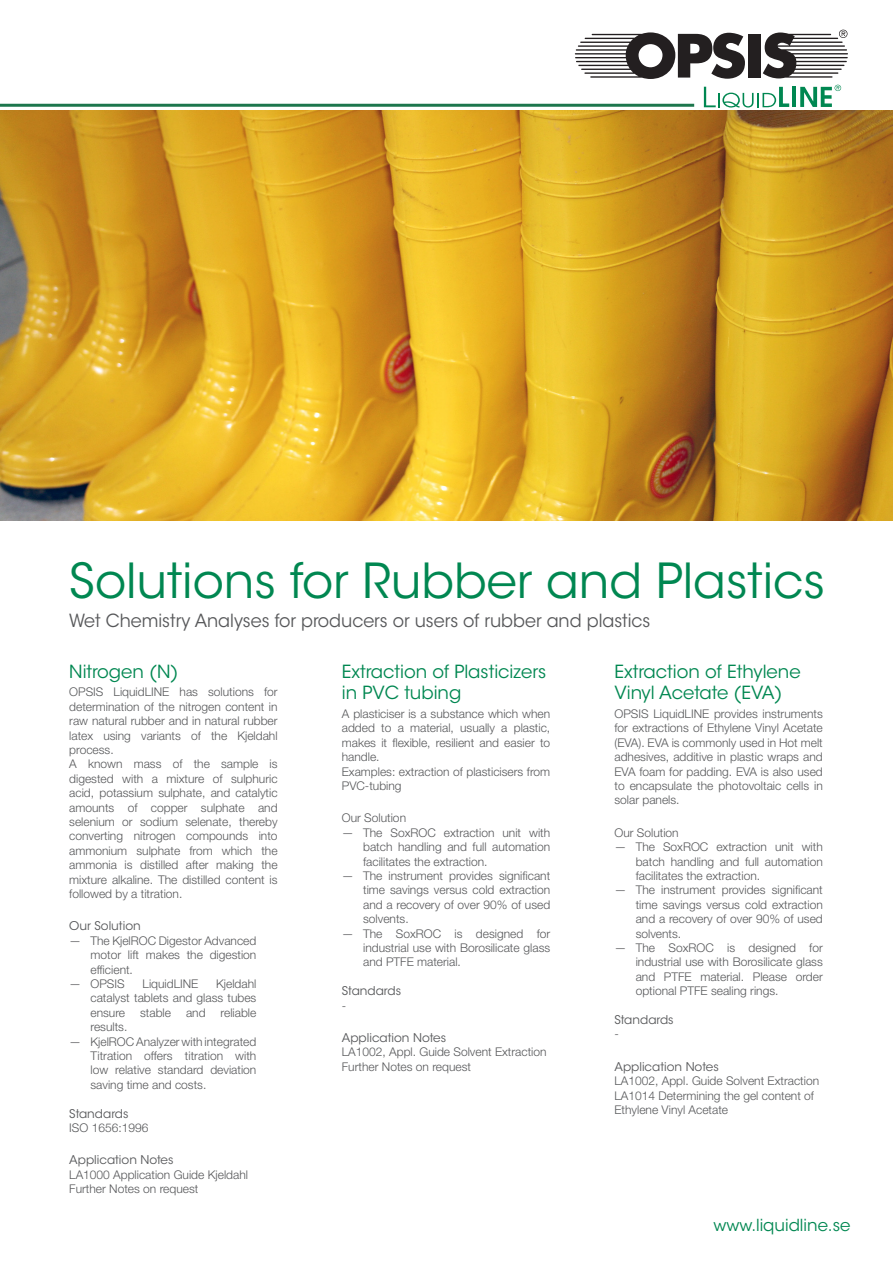
<style>
.page{position:relative;width:893px;height:1263px;background:#fff}
.page>*{position:absolute;margin:0;border:0;box-sizing:border-box;transform-origin:0 0}
.t1{font:48px "ITC Avant Garde Std";color:#008751}
.Brödtext{font:18px/21.6px "ITC Avant Garde Std";color:#008751}
.Ingress{font:18px "ITC Avant Garde Std";color:#57585a}
.t2{font:16.5px "ITC Avant Garde Std";color:#008751}
.LiquidLINE_Brödtext{font:300 12px/14.4px "Helvetica Neue LT Pro";color:#57585a;text-align:justify}
.Brödtext-2{font:12px "ITC Avant Garde Std";color:#57585a}
</style>
<div class="page">
<img style="left:0;top:111px;width:893px;height:409px">
<hr style="left:0;top:104px;width:694px;height:3px;background:#1c764c">
<svg style="left:704px;top:87px;width:85px;height:21px"></svg>
<hr style="left:792px;top:87px;width:4px;height:20px;background:#008751">
<svg style="left:575px;top:32px;width:170px;height:47px"></svg>
<div style="left:748px;top:34px;width:13px;height:44px;background:#231f20"></div>
<svg style="left:763px;top:30px;width:85px;height:48px"></svg>
<svg style="left:800px;top:85px;width:41px;height:22px"></svg>
<p class="t1" style="left:69px;top:551px;width:757px">Solutions for Rubber and Plastics</p>
<p class="Ingress" style="left:69px;top:609px;width:583px">Wet Chemistry Analyses for producers or users of rubber and plastics</p>
<p class="Brödtext" style="left:69px;top:661px;width:111px">Nitrogen (N)</p>
<p class="LiquidLINE_Brödtext" style="left:69px;top:685px;width:210px">OPSIS LiquidLINE has solutions for determination of the nitrogen content in raw natural rubber and in natural rubber latex using variants of the Kjeldahl process.</p>
<p class="LiquidLINE_Brödtext" style="left:69px;top:757px;width:210px">A known mass of the sample is digested with a mixture of sulphuric acid, potassium sulphate, and catalytic amounts of copper sulphate and selenium or sodium selenate, thereby converting nitrogen compounds into ammonium sulphate from which the ammonia is distilled after making the mixture alkaline. The distilled content is followed by a titration.</p>
<p class="Brödtext-2" style="left:69px;top:919px;width:73px">Our Solution</p>
<p class="LiquidLINE_Brödtext" style="left:91px;top:933px;width:167px;text-indent:-21px">— The KjelROC Digestor Advanced motor lift makes the digestion efficient.</p>
<p class="LiquidLINE_Brödtext" style="left:69px;top:976px;width:57px">— OPSIS</p>
<p class="LiquidLINE_Brödtext" style="left:143px;top:976px;width:57px">LiquidLINE</p>
<p class="LiquidLINE_Brödtext" style="left:91px;top:976px;width:167px;text-indent:126px">Kjeldahl catalyst tablets and glass tubes ensure stable and reliable results.</p>
<p class="LiquidLINE_Brödtext" style="left:91px;top:1034px;width:167px;text-indent:-21px">— KjelROC Analyzer with integrated Titration offers titration with low relative standard deviation saving time and costs.</p>
<p class="Brödtext-2" style="left:69px;top:1106px;width:61px">Standards</p>
<p class="LiquidLINE_Brödtext" style="left:69px;top:1120px;width:81px">ISO 1656:1996</p>
<p class="Brödtext-2" style="left:69px;top:1153px;width:106px">Application Notes</p>
<p class="LiquidLINE_Brödtext" style="left:69px;top:1167px;width:180px">LA1000 Application Guide Kjeldahl</p>
<p class="LiquidLINE_Brödtext" style="left:69px;top:1181px;width:131px">Further Notes on request</p>
<p class="Brödtext" style="left:342px;top:661px;width:206px">Extraction of Plasticizers in PVC tubing</p>
<p class="LiquidLINE_Brödtext" style="left:342px;top:706px;width:210px">A plasticiser is a substance which when added to a material, usually a plastic, makes it flexible, resilient and easier to handle.</p>
<p class="LiquidLINE_Brödtext" style="left:342px;top:764px;width:210px">Examples: extraction of plasticisers from<br>PVC-tubing</p>
<p class="LiquidLINE_Brödtext" style="left:342px;top:811px;width:66px">Our Solution</p>
<p class="LiquidLINE_Brödtext" style="left:363px;top:825px;width:189px;text-indent:-21px">— The SoxROC extraction unit with batch handling and full automation facilitates the extraction.</p>
<p class="LiquidLINE_Brödtext" style="left:363px;top:868px;width:189px;text-indent:-21px">— The instrument provides significant time savings versus cold extraction and a recovery of over 90% of used solvents.</p>
<p class="LiquidLINE_Brödtext" style="left:363px;top:926px;width:189px;text-indent:-21px">— The SoxROC is designed for industrial use with Borosilicate glass and PTFE material.</p>
<p class="Brödtext-2" style="left:342px;top:984px;width:61px">Standards</p>
<p class="LiquidLINE_Brödtext" style="left:342px;top:998px;width:6px">-</p>
<p class="Brödtext-2" style="left:342px;top:1030px;width:106px">Application Notes</p>
<p class="LiquidLINE_Brödtext" style="left:342px;top:1045px;width:206px">LA1002, Appl. Guide Solvent Extraction</p>
<p class="LiquidLINE_Brödtext" style="left:342px;top:1059px;width:131px">Further Notes on request</p>
<p class="Brödtext" style="left:614px;top:661px;width:188px">Extraction of Ethylene<br>Vinyl Acetate (EVA)</p>
<p class="LiquidLINE_Brödtext" style="left:614px;top:706px;width:210px">OPSIS LiquidLINE provides instruments for extractions of Ethylene Vinyl Acetate (EVA). EVA is commonly used in Hot melt adhesives, additive in plastic wraps and EVA foam for padding. EVA is also used to encapsulate the photovoltaic cells in solar panels.</p>
<p class="LiquidLINE_Brödtext" style="left:614px;top:825px;width:66px">Our Solution</p>
<p class="LiquidLINE_Brödtext" style="left:636px;top:839px;width:189px;text-indent:-21px">— The SoxROC extraction unit with batch handling and full automation facilitates the extraction.</p>
<p class="LiquidLINE_Brödtext" style="left:636px;top:883px;width:189px;text-indent:-21px">— The instrument provides significant time savings versus cold extraction and a recovery of over 90% of used solvents.</p>
<p class="LiquidLINE_Brödtext" style="left:636px;top:940px;width:189px;text-indent:-21px">— The SoxROC is designed for industrial use with Borosilicate glass and PTFE material. Please order optional PTFE sealing rings.</p>
<p class="Brödtext-2" style="left:614px;top:1012px;width:61px">Standards</p>
<p class="LiquidLINE_Brödtext" style="left:614px;top:1027px;width:6px">-</p>
<p class="Brödtext-2" style="left:614px;top:1059px;width:106px">Application Notes</p>
<p class="LiquidLINE_Brödtext" style="left:614px;top:1073px;width:206px">LA1002, Appl. Guide Solvent Extraction</p>
<p class="LiquidLINE_Brödtext" style="left:614px;top:1088px;width:201px">LA1014 Determining the gel content of<br>Ethylene Vinyl Acetate</p>
<h3 class="t2" style="left:714px;top:1214px;width:138px">www.liquidline.se</h3>
</div>
